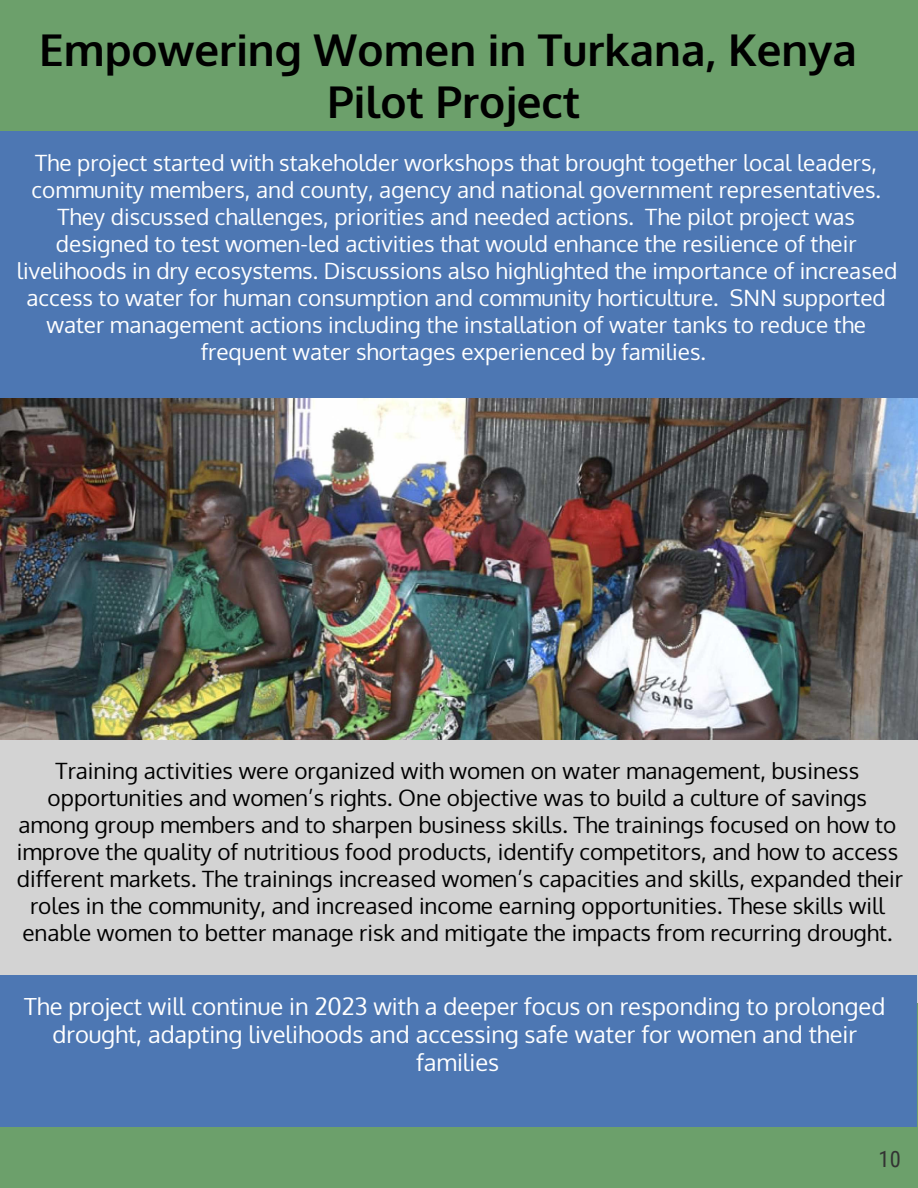
<style>
.page{position:relative;width:918px;height:1188px;background:#6ca06b}
.page>*{position:absolute;margin:0;border:0;box-sizing:border-box;transform-origin:0 0}
.t1{font:700 43.8px/51.8px "Oxygen";color:#000;text-align:center}
.t2{font:23.7px/28.2px "Oxygen";color:#fff;text-align:center}
.t3{font:22.5px/27px "Oxygen";color:#fff;text-align:center}
.t4{font:22.5px/27px "Oxygen";color:#000;text-align:center}
.t5{font:22.5px "Roboto Condensed";color:#333}
</style>
<div class="page">
<div style="left:0;top:132px;width:918px;height:290px;background:#4d77b3"></div>
<div style="left:0;top:739px;width:918px;height:263px;background:#d3d3d3"></div>
<div style="left:0;top:975px;width:917px;height:152px;background:#4d77b3"></div>
<img style="left:0;top:398px;width:918px;height:341px">
<h1 class="t1" style="left:39px;top:26px;width:819px">Empowering Women in Turkana, Kenya<br>Pilot Project</h1>
<p class="t3" style="left:17px;top:149px;width:882px">The project started with stakeholder workshops that brought together local leaders, community members, and county, agency and national government representatives.<br>They discussed challenges, priorities and needed actions. The pilot project was designed to test women-led activities that would enhance the resilience of their livelihoods in dry ecosystems. Discussions also highlighted the importance of increased access to water for human consumption and community horticulture. SNN supported water management actions including the installation of water tanks to reduce the frequent water shortages experienced by families.</p>
<p class="t4" style="left:17px;top:757px;width:888px">Training activities were organized with women on water management, business opportunities and women’s rights. One objective was to build a culture of savings among group members and to sharpen business skills. The trainings focused on how to improve the quality of nutritious food products, identify competitors, and how to access different markets. The trainings increased women’s capacities and skills, expanded their roles in the community, and increased income earning opportunities. These skills will enable women to better manage risk and mitigate the impacts from recurring drought.</p>
<p class="t2" style="left:24px;top:992px;width:863px">The project will continue in 2023 with a deeper focus on responding to prolonged drought, adapting livelihoods and accessing safe water for women and their families</p>
<p class="t5" style="left:879px;top:1143px;width:24px">10</p>
</div>
